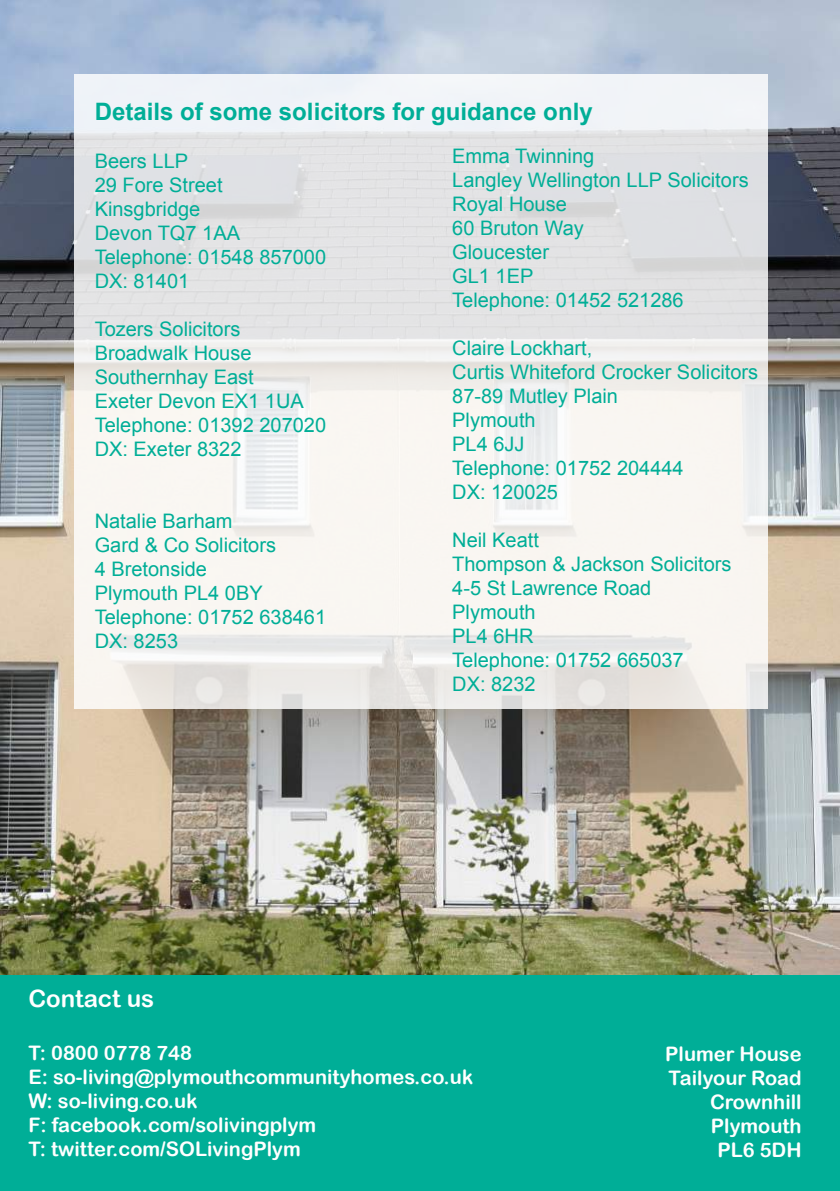
<style>
.page{position:relative;width:840px;height:1191px;background:#fff}
.page>*{position:absolute;margin:0;border:0;box-sizing:border-box;transform-origin:0 0}
.t1{font:700 24px "Arial";color:#00ae97}
.t2{font:24px "Arial Rounded MT Bold";color:#fff}
.t3{font:20px/24px "Arial";color:#00ae97}
.t4{font:20px/24px "Arial Rounded MT Bold";color:#fff}
</style>
<div class="page">
<img style="left:0;top:0;width:839px;height:975px">
<svg style="left:74px;top:75px;width:693px;height:634px"></svg>
<div style="left:0;top:975px;width:839px;height:216px;background:#00ae97"></div>
<p class="t1" style="left:95px;top:95px;width:499px">Details of some solicitors for guidance only</p>
<p class="t3" style="left:95px;top:149px;width:233px">Beers LLP<br>29 Fore Street<br>Kinsgbridge<br>Devon TQ7 1AA<br>Telephone: 01548 857000<br>DX: 81401</p>
<p class="t3" style="left:95px;top:317px;width:233px">Tozers Solicitors<br>Broadwalk House<br>Southernhay East<br>Exeter Devon EX1 1UA<br>Telephone: 01392 207020<br>DX: Exeter 8322</p>
<p class="t3" style="left:452px;top:144px;width:298px">Emma Twinning<br>Langley Wellington LLP Solicitors<br>Royal House<br>60 Bruton Way<br>Gloucester<br>GL1 1EP<br>Telephone: 01452 521286</p>
<p class="t3" style="left:452px;top:336px;width:307px">Claire Lockhart,<br>Curtis Whiteford Crocker Solicitors<br>87-89 Mutley Plain<br>Plymouth<br>PL4 6JJ<br>Telephone: 01752 204444<br>DX: 120025</p>
<p class="t3" style="left:452px;top:528px;width:280px">Neil Keatt<br>Thompson &amp; Jackson Solicitors<br>4-5 St Lawrence Road<br>Plymouth<br>PL4 6HR<br>Telephone: 01752 665037<br>DX: 8232</p>
<p class="t3" style="left:95px;top:509px;width:233px">Natalie Barham<br>Gard &amp; Co Solicitors<br>4 Bretonside<br>Plymouth PL4 0BY<br>Telephone: 01752 638461<br>DX: 8253</p>
<p class="t2" style="left:28px;top:984px;width:127px">Contact us</p>
<p class="t4" style="left:28px;top:1040px;width:446px">T: 0800 0778 748<br>E: so-living@plymouthcommunityhomes.co.uk<br>W: so-living.co.uk<br>F: facebook.com/solivingplym<br>T: twitter.com/SOLivingPlym</p>
<p class="t4" style="left:665px;top:1041px;width:138px;text-align:right">Plumer House<br>Tailyour Road<br>Crownhill<br>Plymouth<br>PL6 5DH</p>
</div>
